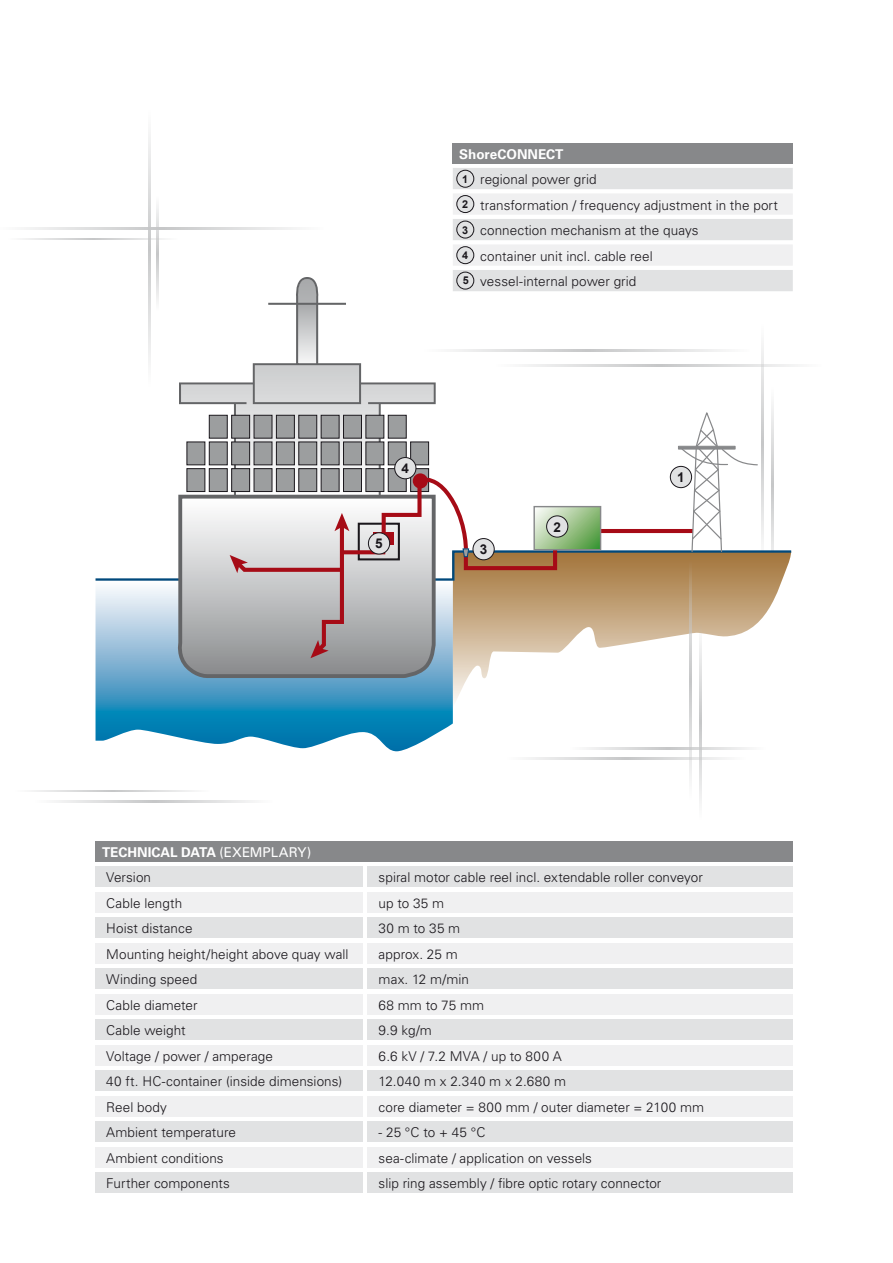
<style>
.page{position:relative;width:893px;height:1263px;background:#fff}
.page>*{position:absolute;margin:0;border:0;box-sizing:border-box;transform-origin:0 0}
.t1{font:300 13.5px/25.5px "Univers LT Pro 45";letter-spacing:.005em;color:#1a171c}
.t2{font:700 13.5px "Univers LT Pro 65";color:#fff}
.t3{font:300 13.5px "Univers LT Pro 45";letter-spacing:.035em;color:#1a171c}
.t4{font:700 13.5px "Arial";color:#1a171c}
.t5{font:700 10.8px "Arial";color:#1a171c}
.s1{font-family:"Univers LT Pro 55 Roman";font-weight:400}
</style>
<div class="page">
<div style="left:96px;top:842px;width:697px;height:20px;background:#87888a"></div>
<div style="left:96px;top:866px;width:267px;height:21px;background:#e1e2e3"></div>
<div style="left:367px;top:866px;width:426px;height:21px;background:#e1e2e3"></div>
<div style="left:96px;top:892px;width:267px;height:20px;background:#f0f0f1"></div>
<div style="left:367px;top:892px;width:426px;height:20px;background:#f0f0f1"></div>
<div style="left:96px;top:917px;width:267px;height:21px;background:#e1e2e3"></div>
<div style="left:367px;top:917px;width:426px;height:21px;background:#e1e2e3"></div>
<div style="left:96px;top:943px;width:267px;height:20px;background:#f0f0f1"></div>
<div style="left:367px;top:943px;width:426px;height:20px;background:#f0f0f1"></div>
<div style="left:96px;top:968px;width:267px;height:21px;background:#e1e2e3"></div>
<div style="left:367px;top:968px;width:426px;height:21px;background:#e1e2e3"></div>
<div style="left:96px;top:994px;width:267px;height:20px;background:#f0f0f1"></div>
<div style="left:367px;top:994px;width:426px;height:20px;background:#f0f0f1"></div>
<div style="left:96px;top:1019px;width:267px;height:21px;background:#e1e2e3"></div>
<div style="left:367px;top:1019px;width:426px;height:21px;background:#e1e2e3"></div>
<div style="left:96px;top:1045px;width:267px;height:20px;background:#f0f0f1"></div>
<div style="left:367px;top:1045px;width:426px;height:20px;background:#f0f0f1"></div>
<div style="left:96px;top:1070px;width:267px;height:21px;background:#e1e2e3"></div>
<div style="left:367px;top:1070px;width:426px;height:21px;background:#e1e2e3"></div>
<div style="left:96px;top:1096px;width:267px;height:20px;background:#f0f0f1"></div>
<div style="left:367px;top:1096px;width:426px;height:20px;background:#f0f0f1"></div>
<div style="left:96px;top:1121px;width:267px;height:21px;background:#e1e2e3"></div>
<div style="left:367px;top:1121px;width:426px;height:21px;background:#e1e2e3"></div>
<div style="left:96px;top:1147px;width:267px;height:20px;background:#f0f0f1"></div>
<div style="left:367px;top:1147px;width:426px;height:20px;background:#f0f0f1"></div>
<div style="left:96px;top:1172px;width:267px;height:21px;background:#e1e2e3"></div>
<div style="left:367px;top:1172px;width:426px;height:21px;background:#e1e2e3"></div>
<svg style="left:149px;top:134px;width:2px;height:229px"></svg>
<svg style="left:157px;top:206px;width:1px;height:95px"></svg>
<svg style="left:453px;top:349px;width:270px;height:2px"></svg>
<svg style="left:524px;top:365px;width:271px;height:1px"></svg>
<svg style="left:26px;top:228px;width:271px;height:2px"></svg>
<svg style="left:762px;top:345px;width:1px;height:64px"></svg>
<hr style="left:772px;top:387px;width:2px;height:196px;background:#f8f8f8">
<svg style="left:23px;top:238px;width:141px;height:1px"></svg>
<svg style="left:56px;top:800px;width:197px;height:2px"></svg>
<svg style="left:32px;top:790px;width:162px;height:2px"></svg>
<div style="left:453px;top:144px;width:340px;height:20px;background:#87888a"></div>
<svg style="left:453px;top:168px;width:340px;height:123px"></svg>
<div style="left:457px;top:170px;width:17px;height:17px;background:#e1e2e3;border-radius:50%"></div>
<div style="left:456px;top:170px;width:18px;height:18px;border:1px solid #1a171c;border-radius:50%"></div>
<div style="left:457px;top:196px;width:17px;height:17px;background:#e1e2e3;border-radius:50%"></div>
<div style="left:456px;top:195px;width:18px;height:18px;border:1px solid #1a171c;border-radius:50%"></div>
<div style="left:457px;top:221px;width:17px;height:17px;background:#e1e2e3;border-radius:50%"></div>
<div style="left:456px;top:221px;width:18px;height:17px;border:1px solid #1a171c;border-radius:50%"></div>
<div style="left:457px;top:247px;width:17px;height:17px;background:#e1e2e3;border-radius:50%"></div>
<div style="left:456px;top:246px;width:18px;height:18px;border:1px solid #1a171c;border-radius:50%"></div>
<div style="left:457px;top:272px;width:17px;height:17px;background:#e1e2e3;border-radius:50%"></div>
<div style="left:456px;top:272px;width:18px;height:17px;border:1px solid #1a171c;border-radius:50%"></div>
<svg style="left:453px;top:658px;width:249px;height:51px"></svg>
<svg style="left:96px;top:658px;width:357px;height:93px;background:#489fc6"></svg>
<svg style="left:176px;top:658px;width:263px;height:24px;background:#7e8e99"></svg>
<svg style="left:179px;top:277px;width:257px;height:132px"></svg>
<svg style="left:95px;top:409px;width:697px;height:249px"></svg>
<svg style="left:528px;top:758px;width:197px;height:2px"></svg>
<svg style="left:587px;top:748px;width:162px;height:1px"></svg>
<svg style="left:689px;top:562px;width:2px;height:217px"></svg>
<svg style="left:700px;top:624px;width:1px;height:179px"></svg>
<p class="t2" style="left:459px;top:145px;width:106px">ShoreCONNECT</p>
<p class="t1" style="left:480px;top:166px;width:299px">regional power grid<br>transformation / frequency adjustment in the port connection mechanism at the quays<br>container unit incl. cable reel<br>vessel-internal power grid</p>
<p class="t5" style="left:462px;top:171px;width:8px">1</p>
<p class="t5" style="left:462px;top:197px;width:8px">2</p>
<p class="t5" style="left:462px;top:222px;width:8px">3</p>
<p class="t5" style="left:462px;top:248px;width:8px">4</p>
<p class="t5" style="left:463px;top:273px;width:8px">5</p>
<p class="t4" style="left:401px;top:459px;width:9px">4</p>
<p class="t4" style="left:375px;top:534px;width:9px">5</p>
<p class="t4" style="left:480px;top:540px;width:9px">3</p>
<p class="t4" style="left:553px;top:517px;width:9px">2</p>
<p class="t4" style="left:677px;top:468px;width:9px">1</p>
<p class="t2" style="left:102px;top:843px;width:211px">TECHNICAL DATA <span class="s1">(EXEMPLARY)</span></p>
<p class="t1" style="left:106px;top:864px;width:46px">Version</p>
<p class="t1" style="left:379px;top:864px;width:326px">spiral motor cable reel incl. extendable roller conveyor</p>
<p class="t1" style="left:106px;top:890px;width:78px">Cable length</p>
<p class="t1" style="left:379px;top:890px;width:67px">up to 35 m</p>
<p class="t1" style="left:106px;top:915px;width:88px">Hoist distance</p>
<p class="t1" style="left:379px;top:915px;width:83px">30 m to 35 m</p>
<p class="t1" style="left:106px;top:941px;width:244px">Mounting height/height above quay wall</p>
<p class="t1" style="left:379px;top:941px;width:81px">approx. 25 m</p>
<p class="t1" style="left:106px;top:966px;width:93px">Winding speed</p>
<p class="t1" style="left:379px;top:966px;width:92px">max. 12 m/min</p>
<p class="t1" style="left:106px;top:992px;width:93px">Cable diameter</p>
<p class="t1" style="left:379px;top:992px;width:107px">68 mm to 75 mm</p>
<p class="t1" style="left:106px;top:1017px;width:81px">Cable weight</p>
<p class="t1" style="left:379px;top:1017px;width:55px">9.9 kg/m</p>
<p class="t1" style="left:106px;top:1043px;width:168px">Voltage / power / amperage</p>
<p class="t1" style="left:379px;top:1043px;width:185px">6.6 kV / 7.2 MVA / up to 800 A</p>
<p class="t1" style="left:106px;top:1068px;width:238px">40 ft. HC-container (inside dimensions)</p>
<p class="t3" style="left:379px;top:1073px;width:189px">12.040 m x 2.340 m x 2.680 m</p>
<p class="t1" style="left:106px;top:1094px;width:62px">Reel body</p>
<p class="t1" style="left:379px;top:1094px;width:327px">core diameter = 800 mm / outer diameter = 2100 mm</p>
<p class="t1" style="left:106px;top:1119px;width:131px">Ambient temperature</p>
<p class="t1" style="left:379px;top:1119px;width:108px">- 25 °C to + 45 °C</p>
<p class="t1" style="left:106px;top:1145px;width:119px">Ambient conditions</p>
<p class="t1" style="left:379px;top:1145px;width:215px">sea-climate / application on vessels</p>
<p class="t1" style="left:106px;top:1170px;width:125px">Further components</p>
<p class="t1" style="left:379px;top:1170px;width:284px">slip ring assembly / fibre optic rotary connector</p>
</div>
